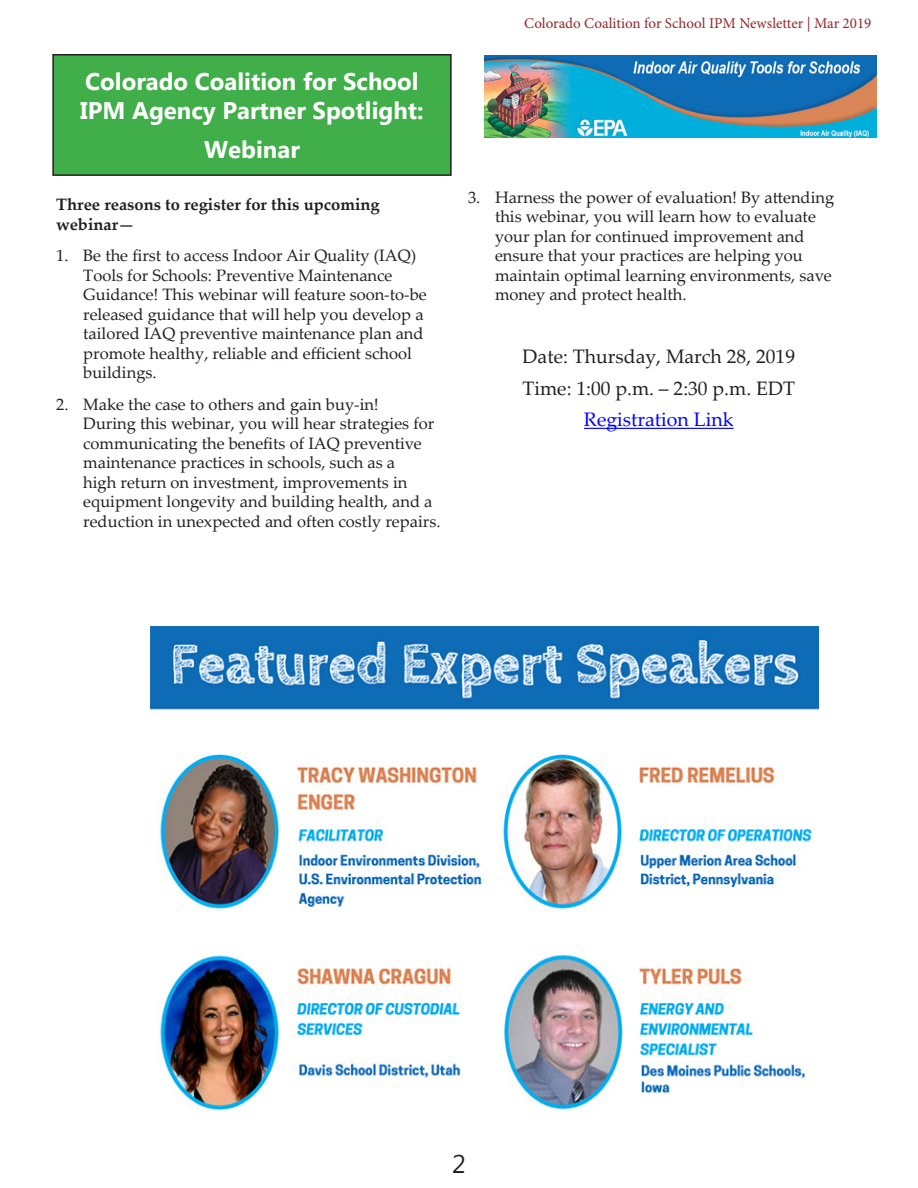
<style>
.page{position:relative;width:918px;height:1188px;background:#fff}
.page>*{position:absolute;margin:0;border:0;box-sizing:border-box;transform-origin:0 0}
.t1{font:25.5px "Microsoft New Tai Lue";color:#231f20}
.School_IPM_-_Column{font:700 24px/28.8px "Microsoft New Tai Lue";color:#fff}
.t2{font:19.5px "Palatino Linotype";color:#231f20}
.t3{font:19.5px "Palatino Linotype";color:#00f}
.t4{font:16.5px/19.5px "Palatino Linotype";color:#231f20}
.Normal_-bold{font:700 16.5px/19.5px "Palatino Linotype";color:#231f20}
.t5{font:15px "Minion Pro";color:#94262a}
</style>
<div class="page">
<div style="left:53px;top:55px;width:398px;height:120px;background:#40ae49"></div>
<div style="left:52px;top:54px;width:400px;height:122px;border:2px solid #231f20"></div>
<img style="left:485px;top:56px;width:391px;height:82px">
<hr style="left:584px;top:428px;width:150px;height:1px;background:#00f">
<img style="left:150px;top:626px;width:669px;height:485px">
<p class="School_IPM_-_Column" style="left:80px;top:69px;width:345px">Colorado Coalition for School<br>IPM Agency Partner Spotlight:</p>
<p class="School_IPM_-_Column" style="left:204px;top:137px;width:97px">Webinar</p>
<p class="Normal_-bold" style="left:56px;top:194px;width:325px">Three reasons to register for this upcoming webinar—</p>
<p class="t4" style="left:83px;top:245px;width:345px;text-indent:-27px">1. Be the first to access Indoor Air Quality (IAQ)<br>Tools for Schools: Preventive Maintenance Guidance! This webinar will feature soon-to-be released guidance that will help you develop a tailored IAQ preventive maintenance plan and promote healthy, reliable and efficient school buildings.</p>
<p class="t4" style="left:83px;top:394px;width:359px;text-indent:-27px">2. Make the case to others and gain buy-in!<br>During this webinar, you will hear strategies for communicating the benefits of IAQ preventive maintenance practices in schools, such as a<br>high return on investment, improvements in equipment longevity and building health, and a reduction in unexpected and often costly repairs.</p>
<p class="t5" style="left:524px;top:13px;width:349px">Colorado Coalition for School IPM Newsletter | Mar 2019</p>
<p class="t4" style="left:495px;top:187px;width:341px;text-indent:-27px">3. Harness the power of evaluation! By attending this webinar, you will learn how to evaluate your plan for continued improvement and ensure that your practices are helping you maintain optimal learning environments, save money and protect health.</p>
<p class="t2" style="left:522px;top:343px;width:274px">Date: Thursday, March 28, 2019</p>
<p class="t2" style="left:522px;top:374px;width:274px">Time: 1:00 p.m. – 2:30 p.m. EDT</p>
<p class="t3" style="left:584px;top:406px;width:151px">Registration Link</p>
<h1 class="t1" style="left:452px;top:1149px;width:15px">2</h1>
</div>
